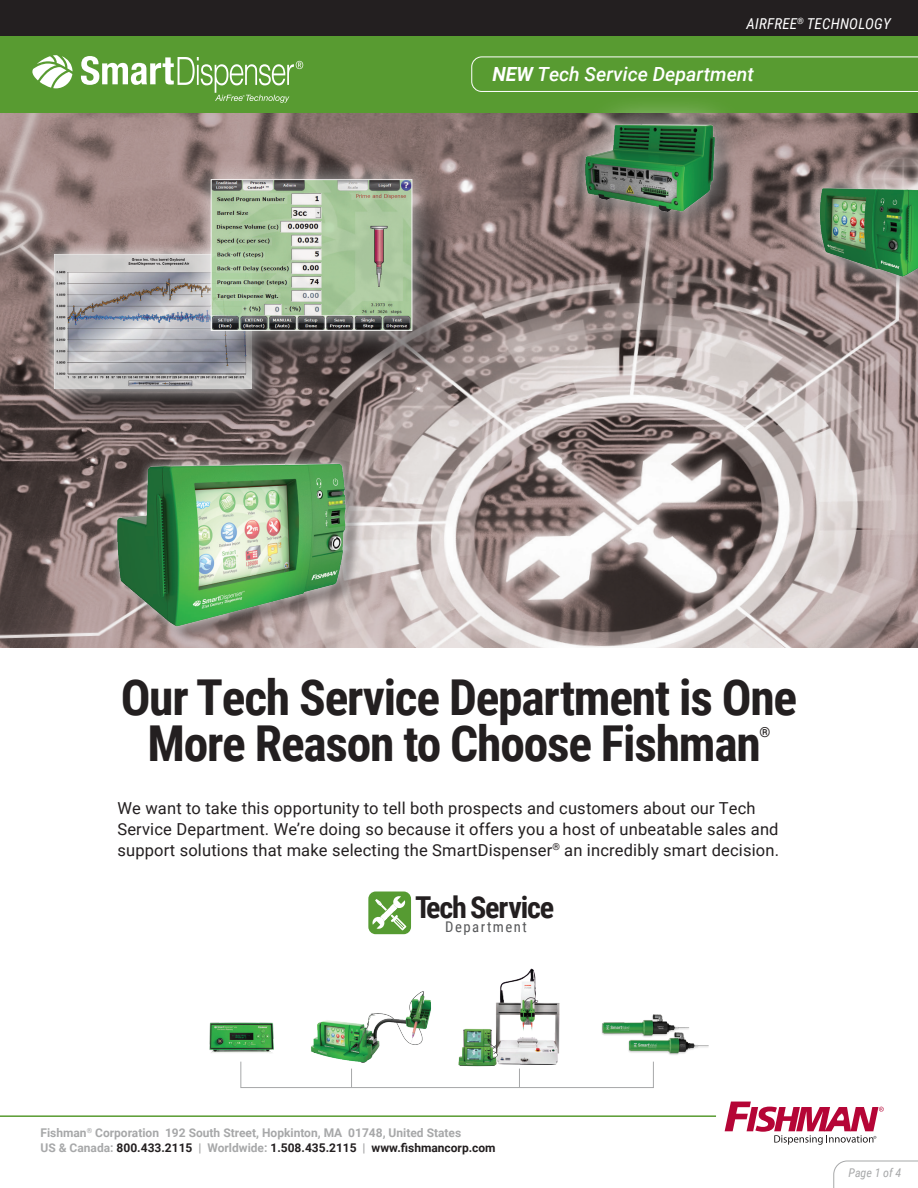
<style>
.page{position:relative;width:918px;height:1188px;background:#fff}
.page>*{position:absolute;margin:0;border:0;box-sizing:border-box;transform-origin:0 0}
.t1{font:700 49.5px/46.5px "Roboto Condensed";letter-spacing:-.025em;color:#231f20;text-align:center}
.t2{font:700 30.15px "Roboto Condensed";letter-spacing:-.04em;color:#231f20}
.t3{font:italic 500 19.5px "Roboto";color:#fff}
.t4{font:16.5px/21px "Roboto";letter-spacing:.01em;color:#231f20}
.t5{font:italic 15px "Roboto Condensed";letter-spacing:.015em;color:#fff}
.t6{font:14.7px "Roboto Condensed";letter-spacing:.1em;color:#57585a}
.t7{font:700 13.95px "Roboto Condensed";color:#231f20}
.t8{font:700 12px/14.4px "Roboto";color:#a7a8a9}
.t9{font:italic 12px "Roboto Condensed";color:#a7a8a9}
.s1{font-weight:700}
.s2{color:#231f20}
</style>
<div class="page">
<svg style="left:833px;top:1160px;width:85px;height:28px"></svg>
<svg style="left:725px;top:1102px;width:159px;height:43px"></svg>
<hr style="left:0;top:1115px;width:716px;height:2px;background:#589b31">
<img style="left:0;top:113px;width:918px;height:535px">
<div style="left:0;top:35px;width:918px;height:78px;background:#589b31"></div>
<svg style="left:32px;top:55px;width:41px;height:33px"></svg>
<svg style="left:81px;top:56px;width:222px;height:47px"></svg>
<div style="left:0;top:0;width:918px;height:35px;background:#231f20"></div>
<img style="left:209px;top:1022px;width:65px;height:31px">
<img style="left:601px;top:1014px;width:108px;height:41px">
<img style="left:458px;top:968px;width:102px;height:99px">
<img style="left:311px;top:991px;width:120px;height:70px">
<div style="left:240px;top:1061px;width:414px;height:27px;border:1px solid #a7a8a9"></div>
<svg style="left:351px;top:1069px;width:1px;height:19px"></svg>
<svg style="left:519px;top:1069px;width:1px;height:19px"></svg>
<svg style="left:471px;top:56px;width:447px;height:36px"></svg>
<div style="left:53px;top:260px;width:232px;height:170px;background:#231f20;opacity:.78"></div>
<svg style="left:40px;top:239px;width:226px;height:165px;background:#7d706e"></svg>
<img style="left:54px;top:254px;width:198px;height:135px">
<div style="left:221px;top:190px;width:239px;height:188px;background:#231f20;opacity:.6"></div>
<div style="left:188px;top:156px;width:247px;height:197px;background:#fff;opacity:.75"></div>
<svg style="left:210px;top:179px;width:203px;height:152px;background:#a4b79a"></svg>
<img style="left:105px;top:436px;width:260px;height:212px">
<div style="left:555px;top:93px;width:190px;height:148px;background:#fff;opacity:.75"></div>
<img style="left:573px;top:99px;width:156px;height:124px">
<div style="left:795px;top:163px;width:123px;height:137px;background:#fff;opacity:.75"></div>
<img style="left:805px;top:168px;width:113px;height:122px">
<div style="left:368px;top:892px;width:43px;height:42px;background:#569b32;border-radius:7px"></div>
<svg style="left:372px;top:896px;width:34px;height:34px"></svg>
<p class="t5" style="left:746px;top:13px;width:146px">AIRFREE <sup>®</sup> TECHNOLOGY</p>
<p class="t3" style="left:492px;top:61px;width:263px"><span class="s1">NEW</span> Tech Service Department</p>
<p class="t1" style="left:121px;top:672px;width:678px">Our Tech Service Department is One<br>More Reason to Choose Fishman</p>
<p class="t7" style="left:760px;top:722px;width:12px">®</p>
<p class="t4" style="left:117px;top:797px;width:663px">We want to take this opportunity to tell both prospects and customers about our Tech<br>Service Department. We’re doing so because it offers you a host of unbeatable sales and support solutions that make selecting the SmartDispenser<sup>®</sup> an incredibly smart decision.</p>
<p class="t2" style="left:415px;top:887px;width:141px">Tech Service</p>
<p class="t6" style="left:445px;top:917px;width:83px">Department</p>
<p class="t8" style="left:40px;top:1125px;width:457px">Fishman<sup>®</sup> Corporation 192 South Street, Hopkinton, MA 01748, United States<br>US &amp; Canada: <span class="s2">800.433.2115</span> | Worldwide: <span class="s2">1.508.435.2115</span> | <span class="s2">www.fishmancorp.com</span></p>
<p class="t9" style="left:849px;top:1164px;width:54px">Page 1 of 4</p>
</div>
